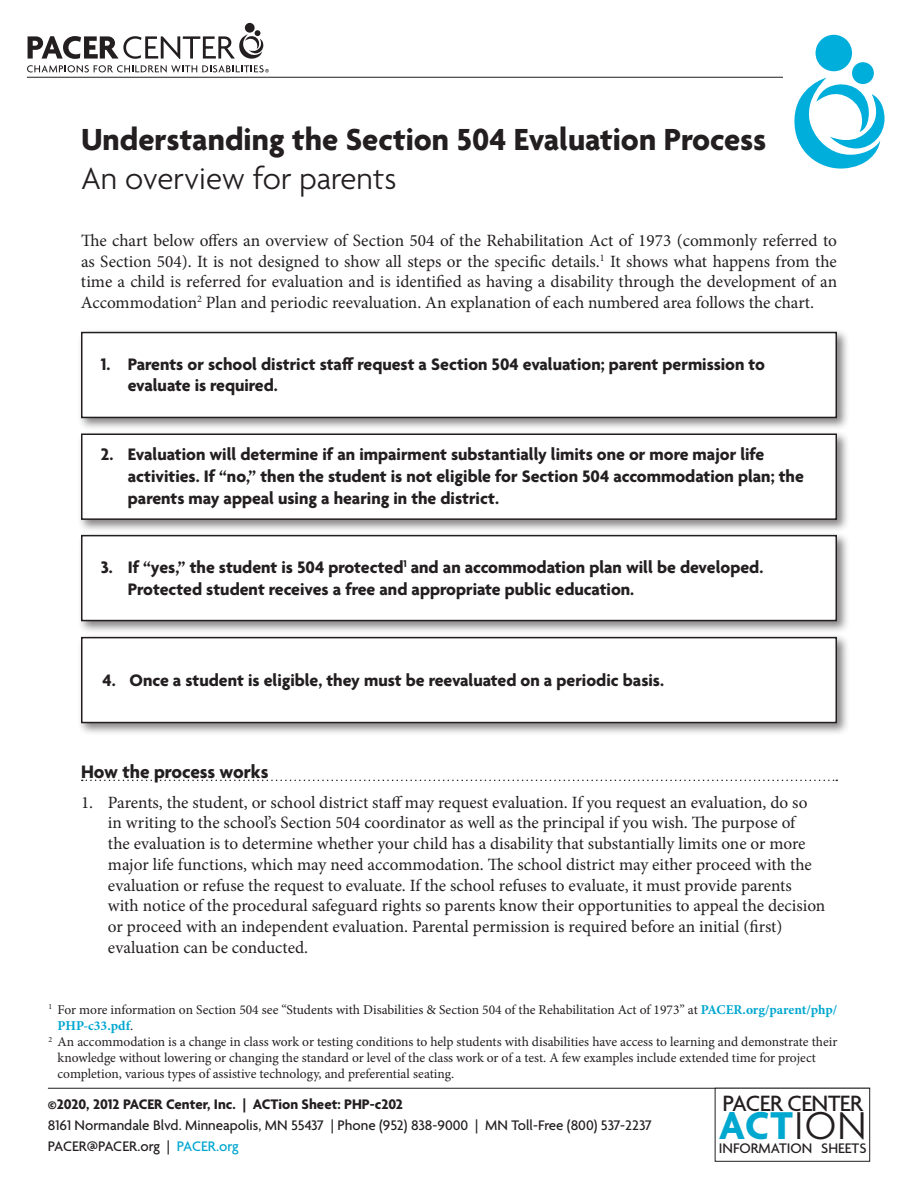
<style>
.page{position:relative;width:918px;height:1188px;background:#fff}
.page>*{position:absolute;margin:0;border:0;box-sizing:border-box;transform-origin:0 0}
.t1{font:700 42px "Agenda";color:#00a7cf}
.t2{font:700 33px/39.6px "Agenda";color:#231f20}
.t3{font:500 24px "Agenda";letter-spacing:-.02em;color:#231f20}
.t4{font:700 19.5px "Agenda";color:#231f20}
.t5{font:700 18px/21.6px "Agenda";color:#231f20}
.t6{font:17.25px/20.7px "Minion Pro";color:#231f20;text-align:justify}
.t7{font:500 15px/21px "Agenda";color:#231f20}
.t8{font:700 15px "Agenda";color:#231f20}
.t9{font:13.5px "Minion Pro";letter-spacing:-.005em;color:#231f20}
.t10{font:700 13.5px "Minion Pro";color:#00a7cf}
.s1{font-weight:300}
.s2{font-weight:700;color:#00a7cf}
.s3{font-weight:400;color:#231f20}
.s4{color:#00a7cf}
.s5{font-weight:300;color:#231f20}
</style>
<div class="page">
<div style="left:245px;top:23px;width:10px;height:10px;background:#231f20;border-radius:50%"></div>
<svg style="left:28px;top:30px;width:235px;height:29px"></svg>
<svg style="left:27px;top:65px;width:242px;height:7px"></svg>
<hr style="left:27px;top:77px;width:756px;height:1px;background:#231f20">
<div style="left:816px;top:35px;width:36px;height:36px;background:#00aedc;border-radius:50%"></div>
<div style="left:852px;top:62px;width:22px;height:22px;background:#00aedc;border-radius:50%"></div>
<svg style="left:794px;top:78px;width:91px;height:91px"></svg>
<hr style="left:48px;top:1088px;width:822px;height:1px;background:#231f20">
<div style="left:715px;top:1088px;width:155px;height:74px;border:1px solid #231f20"></div>
<svg style="left:82px;top:780px;width:755px;height:1px"></svg>
<div style="left:77px;top:328px;width:772px;height:103px;background:#231f20;opacity:.56"></div>
<div style="left:82px;top:333px;width:754px;height:84px;background:#fff"></div>
<div style="left:81px;top:332px;width:756px;height:86px;border:2px solid #231f20"></div>
<div style="left:77px;top:531px;width:773px;height:103px;background:#231f20;opacity:.56"></div>
<div style="left:82px;top:536px;width:754px;height:85px;background:#fff"></div>
<div style="left:81px;top:535px;width:756px;height:86px;border:2px solid #231f20"></div>
<div style="left:77px;top:430px;width:772px;height:102px;background:#231f20;opacity:.56"></div>
<div style="left:82px;top:434px;width:754px;height:85px;background:#fff"></div>
<div style="left:81px;top:434px;width:756px;height:86px;border:2px solid #231f20"></div>
<div style="left:77px;top:633px;width:772px;height:103px;background:#231f20;opacity:.56"></div>
<div style="left:82px;top:638px;width:754px;height:85px;background:#fff"></div>
<div style="left:81px;top:637px;width:756px;height:86px;border:2px solid #231f20"></div>
<h1 class="t2" style="left:81px;top:121px;width:687px">Understanding the Section 504 Evaluation Process<br><span class="s1">An overview for parents</span></h1>
<p class="t6" style="left:81px;top:230px;width:758px">The chart below offers an overview of Section 504 of the Rehabilitation Act of 1973 (commonly referred to as Section 504). It is not designed to show all steps or the specific details.<sup>1</sup> It shows what happens from the time a child is referred for evaluation and is identified as having a disability through the development of an Accommodation<sup>2</sup> Plan and periodic reevaluation. An explanation of each numbered area follows the chart.</p>
<p class="t5" style="left:128px;top:354px;width:639px;text-indent:-27px">1. Parents or school district staff request a Section 504 evaluation; parent permission to evaluate is required.</p>
<p class="t5" style="left:128px;top:445px;width:678px;text-indent:-27px">2. Evaluation will determine if an impairment substantially limits one or more major life activities. If “no,” then the student is not eligible for Section 504 accommodation plan; the parents may appeal using a hearing in the district.</p>
<p class="t5" style="left:128px;top:558px;width:637px;text-indent:-27px">3. If “yes,” the student is 504 protected<sup>1</sup> and an accommodation plan will be developed.<br>Protected student receives a free and appropriate public education.</p>
<p class="t5" style="left:103px;top:670px;width:563px">4. Once a student is eligible, they must be reevaluated on a periodic basis.</p>
<h2 class="t4" style="left:81px;top:761px;width:189px">How the process works</h2>
<p class="t6" style="left:108px;top:792px;width:719px;text-align:left;text-indent:-27px">1. Parents, the student, or school district staff may request evaluation. If you request an evaluation, do so in writing to the school’s Section 504 coordinator as well as the principal if you wish. The purpose of<br>the evaluation is to determine whether your child has a disability that substantially limits one or more major life functions, which may need accommodation. The school district may either proceed with the evaluation or refuse the request to evaluate. If the school refuses to evaluate, it must provide parents with notice of the procedural safeguard rights so parents know their opportunities to appeal the decision or proceed with an independent evaluation. Parental permission is required before an initial (first) evaluation can be conducted.</p>
<p class="t9" style="left:49px;top:1000px;width:790px"><sup>1</sup> For more information on Section 504 see “Students with Disabilities &amp; Section 504 of the Rehabilitation Act of 1973” at <span class="s2">PACER.org/parent/php/</span></p>
<p class="t10" style="left:58px;top:1016px;width:77px">PHP-c33.pdf<span class="s3">.</span></p>
<p class="t9" style="left:49px;top:1033px;width:790px"><sup>2</sup> An accommodation is a change in class work or testing conditions to help students with disabilities have access to learning and demonstrate their</p>
<p class="t9" style="left:58px;top:1049px;width:760px">knowledge without lowering or changing the standard or level of the class work or of a test. A few examples include extended time for project</p>
<p class="t9" style="left:58px;top:1065px;width:398px">completion, various types of assistive technology, and preferential seating.</p>
<p class="t8" style="left:48px;top:1096px;width:357px">©2020, 2012 PACER Center, Inc. | ACTion Sheet: PHP-c202</p>
<p class="t7" style="left:48px;top:1116px;width:605px">8161 Normandale Blvd. Minneapolis, MN 55437 | Phone (952) 838-9000 | MN Toll-Free (800) 537-2237<br>PACER@PACER.org | <span class="s4">PACER.org</span></p>
<h3 class="t3" style="left:723px;top:1091px;width:142px">PACER CENTER</h3>
<h1 class="t1" style="left:719px;top:1103px;width:149px">ACT<span class="s5">ION</span></h1>
<p class="t7" style="left:719px;top:1138px;width:149px">INFORMATION SHEETS</p>
</div>
